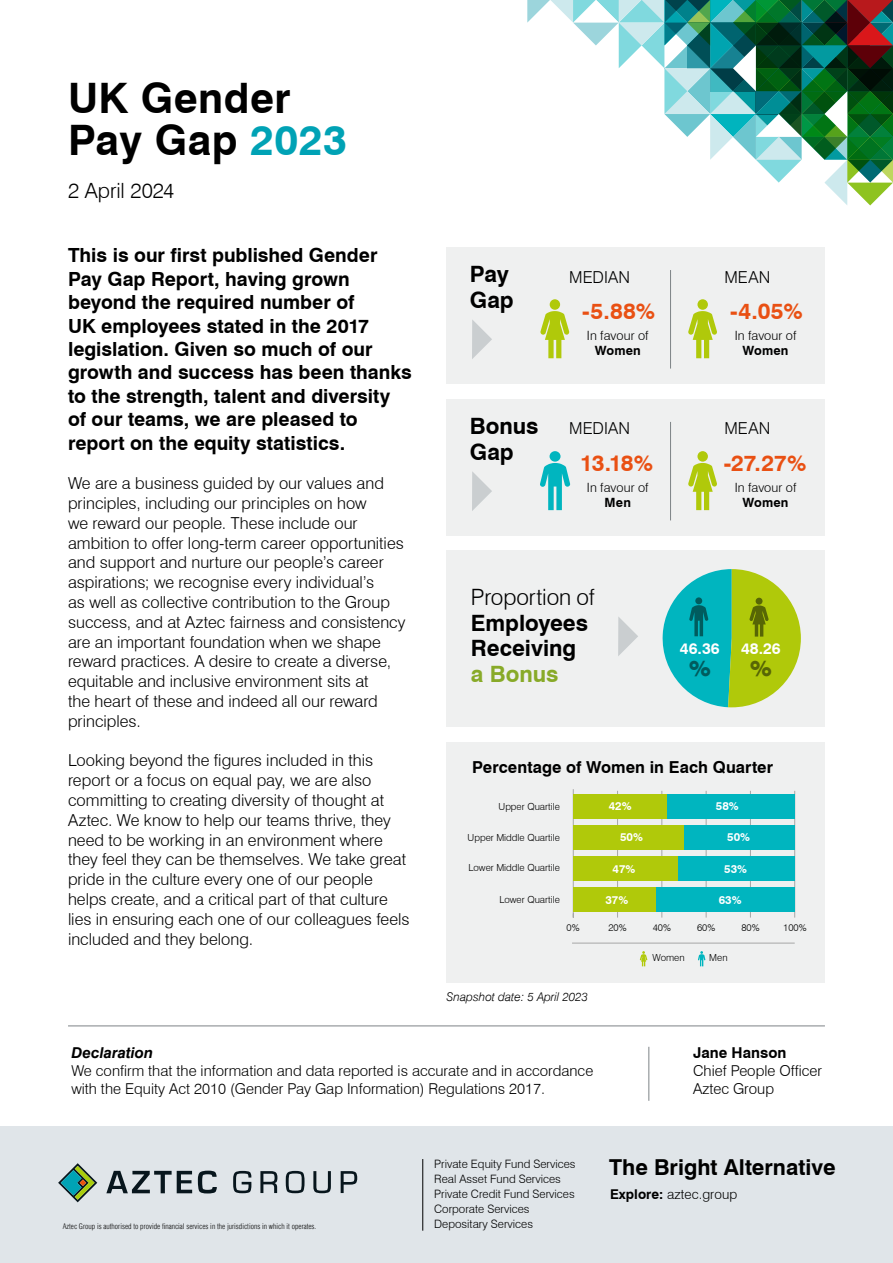
<style>
.page{position:relative;width:893px;height:1263px;background:#fff}
.page>*{position:absolute;margin:0;border:0;box-sizing:border-box;transform-origin:0 0}
.t1{font:700 42px/42px "Swiss 721 BT";letter-spacing:.01em;color:#000}
.t2{font:700 22.5px/25.5px "Swiss 721 BT";color:#000}
.t3{font:700 22.5px "Swiss 721 BT";letter-spacing:-.005em;color:#e95013}
.t4{font:300 22.5px "Swiss 721 BT";letter-spacing:-.005em;color:#000}
.t5{font:700 22.5px "Swiss 721 BT";color:#88aa28}
.t6{font:700 21.9px "Swiss 721 BT";color:#000}
.t7{font:900 21.3px "Swiss 721 BT";color:#576605}
.t8{font:900 21.3px "Swiss 721 BT";color:#005c5e}
.t9{font:300 21px "Swiss 721 BT";color:#000}
.t10{font:700 19.5px/23.4px "Swiss 721 BT";color:#000}
.t11{font:300 16.5px/19.8px "Swiss 721 BT";color:#000}
.t12{font:700 16.5px "Swiss 721 BT";letter-spacing:.005em;color:#000}
.t13{font:700 15.6px "Swiss 721 BT";color:#fff}
.t14{font:300 15px/18px "Swiss 721 BT";color:#000}
.t15{font:italic 700 15px "Swiss 721 BT";color:#000}
.t16{font:700 15px "Swiss 721 BT";color:#000}
.t17{font:300 13.5px "Swiss 721 BT";letter-spacing:.005em;color:#000}
.t18{font:300 12.75px "Swiss 721 BT";letter-spacing:.005em;color:#000}
.t19{font:700 12.75px "Swiss 721 BT";letter-spacing:.015em;color:#000}
.t20{font:italic 300 12px "Swiss 721 BT";color:#000}
.t21{font:300 11.55px/14.9px "Swiss 721 BT";color:#000}
.t22{font:700 11.55px "Swiss 721 BT";color:#fff}
.t23{font:300 9.75px "Swiss 721 BT";color:#000}
.t24{font:300 condensed 7.5px "Swiss 721 BT";letter-spacing:.005em;color:#000}
.s1{color:#00a2b5}
.s2{font-weight:700}
</style>
<div class="page">
<div style="left:446px;top:247px;width:379px;height:137px;background:#eff0f0"></div>
<div style="left:446px;top:551px;width:379px;height:176px;background:#eff0f0"></div>
<svg style="left:527px;top:0;width:366px;height:205px"></svg>
<div style="left:0;top:1127px;width:893px;height:136px;background:#e0e5e9"></div>
<svg style="left:58px;top:1163px;width:39px;height:39px"></svg>
<svg style="left:106px;top:1171px;width:86px;height:22px"></svg>
<svg style="left:198px;top:1170px;width:19px;height:23px"></svg>
<svg style="left:260px;top:1171px;width:17px;height:22px"></svg>
<svg style="left:286px;top:1171px;width:19px;height:22px"></svg>
<svg style="left:313px;top:1171px;width:18px;height:22px"></svg>
<svg style="left:341px;top:1171px;width:16px;height:22px"></svg>
<svg style="left:233px;top:1171px;width:18px;height:22px"></svg>
<hr style="left:422px;top:1159px;width:1px;height:72px;background:#000">
<hr style="left:68px;top:1025px;width:757px;height:1px;background:#7d8387">
<hr style="left:648px;top:1047px;width:1px;height:54px;background:#7d8387">
<svg style="left:662px;top:569px;width:139px;height:138px"></svg>
<div style="left:446px;top:742px;width:379px;height:240px;background:#eff0f0"></div>
<hr style="left:617px;top:791px;width:1px;height:126px;background:#a6a6a6">
<hr style="left:661px;top:791px;width:1px;height:126px;background:#a6a6a6">
<hr style="left:706px;top:791px;width:1px;height:126px;background:#a6a6a6">
<hr style="left:750px;top:791px;width:1px;height:126px;background:#a6a6a6">
<hr style="left:794px;top:791px;width:1px;height:126px;background:#a6a6a6">
<hr style="left:573px;top:789px;width:1px;height:128px;background:#a6a6a6">
<div style="left:666px;top:795px;width:129px;height:24px;background:#00b5bf"></div>
<div style="left:684px;top:826px;width:111px;height:24px;background:#00b5bf"></div>
<div style="left:677px;top:857px;width:118px;height:24px;background:#00b5bf"></div>
<div style="left:655px;top:888px;width:140px;height:24px;background:#00b5bf"></div>
<div style="left:573px;top:795px;width:93px;height:24px;background:#b0c90a"></div>
<div style="left:573px;top:826px;width:111px;height:24px;background:#b0c90a"></div>
<div style="left:573px;top:857px;width:104px;height:24px;background:#b0c90a"></div>
<div style="left:573px;top:888px;width:82px;height:24px;background:#b0c90a"></div>
<svg style="left:640px;top:951px;width:7px;height:15px"></svg>
<svg style="left:698px;top:951px;width:7px;height:15px"></svg>
<hr style="left:572px;top:943px;width:223px;height:1px;background:#a6a6a6">
<hr style="left:670px;top:270px;width:1px;height:99px;background:#7d8387">
<svg style="left:472px;top:320px;width:20px;height:39px"></svg>
<svg style="left:618px;top:617px;width:20px;height:39px"></svg>
<div style="left:550px;top:299px;width:10px;height:11px;background:#b0c90a;border-radius:50%"></div>
<svg style="left:540px;top:311px;width:29px;height:47px"></svg>
<div style="left:697px;top:299px;width:11px;height:11px;background:#b0c90a;border-radius:50%"></div>
<svg style="left:688px;top:311px;width:29px;height:47px"></svg>
<div style="left:446px;top:399px;width:379px;height:137px;background:#eff0f0"></div>
<hr style="left:670px;top:422px;width:1px;height:98px;background:#7d8387">
<svg style="left:472px;top:471px;width:20px;height:40px"></svg>
<div style="left:697px;top:451px;width:11px;height:11px;background:#b0c90a;border-radius:50%"></div>
<svg style="left:688px;top:463px;width:29px;height:47px"></svg>
<div style="left:550px;top:451px;width:10px;height:11px;background:#00b5bf;border-radius:50%"></div>
<svg style="left:540px;top:463px;width:30px;height:47px"></svg>
<h1 class="t1" style="left:68px;top:76px;width:280px">UK Gender<br>Pay Gap <span class="s1">2023</span></h1>
<p class="t9" style="left:68px;top:177px;width:108px">2 April 2024</p>
<p class="t10" style="left:68px;top:244px;width:345px">This is our first published Gender<br>Pay Gap Report, having grown beyond the required number of<br>UK employees stated in the 2017 legislation. Given so much of our growth and success has been thanks to the strength, talent and diversity of our teams, we are pleased to report on the equity statistics.</p>
<p class="t11" style="left:68px;top:473px;width:339px">We are a business guided by our values and principles, including our principles on how<br>we reward our people. These include our ambition to offer long-term career opportunities and support and nurture our people’s career aspirations; we recognise every individual’s<br>as well as collective contribution to the Group success, and at Aztec fairness and consistency are an important foundation when we shape reward practices. A desire to create a diverse, equitable and inclusive environment sits at<br>the heart of these and indeed all our reward principles.</p>
<p class="t11" style="left:68px;top:750px;width:343px">Looking beyond the figures included in this report or a focus on equal pay, we are also committing to creating diversity of thought at Aztec. We know to help our teams thrive, they need to be working in an environment where they feel they can be themselves. We take great pride in the culture every one of our people helps create, and a critical part of that culture lies in ensuring each one of our colleagues feels included and they belong.</p>
<h2 class="t2" style="left:470px;top:261px;width:45px">Pay<br>Gap</h2>
<p class="t11" style="left:569px;top:267px;width:63px">MEDIAN</p>
<h2 class="t3" style="left:582px;top:297px;width:74px">-5.88%</h2>
<p class="t11" style="left:724px;top:267px;width:48px">MEAN</p>
<h2 class="t3" style="left:730px;top:297px;width:74px">-4.05%</h2>
<p class="t18" style="left:587px;top:327px;width:63px">In favour of</p>
<p class="t19" style="left:595px;top:343px;width:48px">Women</p>
<p class="t18" style="left:735px;top:327px;width:63px">In favour of</p>
<p class="t19" style="left:742px;top:343px;width:48px">Women</p>
<h2 class="t2" style="left:470px;top:413px;width:70px">Bonus<br>Gap</h2>
<p class="t11" style="left:569px;top:418px;width:63px">MEDIAN</p>
<p class="t18" style="left:587px;top:479px;width:63px">In favour of</p>
<p class="t19" style="left:605px;top:495px;width:28px">Men</p>
<h2 class="t3" style="left:580px;top:449px;width:74px">13.18%</h2>
<p class="t11" style="left:724px;top:418px;width:48px">MEAN</p>
<h2 class="t3" style="left:724px;top:449px;width:84px">-27.27%</h2>
<p class="t18" style="left:735px;top:479px;width:63px">In favour of</p>
<p class="t19" style="left:742px;top:495px;width:48px">Women</p>
<h2 class="t4" style="left:471px;top:584px;width:125px">Proportion of</h2>
<h2 class="t2" style="left:471px;top:610px;width:119px">Employees<br>Receiving</h2>
<h2 class="t5" style="left:471px;top:660px;width:89px">a Bonus</h2>
<p class="t13" style="left:680px;top:639px;width:41px">46.36</p>
<p class="t8" style="left:689px;top:656px;width:23px">%</p>
<p class="t13" style="left:741px;top:639px;width:41px">48.26</p>
<p class="t7" style="left:750px;top:656px;width:23px">%</p>
<p class="t12" style="left:472px;top:757px;width:303px">Percentage of Women in Each Quarter</p>
<p class="t23" style="left:499px;top:800px;width:63px">Upper Quartile</p>
<p class="t23" style="left:468px;top:832px;width:94px">Upper Middle Quartile</p>
<p class="t23" style="left:468px;top:861px;width:93px">Lower Middle Quartile</p>
<p class="t23" style="left:499px;top:893px;width:62px">Lower Quartile</p>
<p class="t22" style="left:609px;top:799px;width:24px">42%</p>
<p class="t22" style="left:716px;top:799px;width:24px">58%</p>
<p class="t22" style="left:620px;top:830px;width:24px">50%</p>
<p class="t22" style="left:727px;top:830px;width:24px">50%</p>
<p class="t22" style="left:613px;top:862px;width:24px">47%</p>
<p class="t22" style="left:724px;top:862px;width:24px">53%</p>
<p class="t22" style="left:605px;top:893px;width:24px">37%</p>
<p class="t22" style="left:719px;top:893px;width:24px">63%</p>
<p class="t23" style="left:567px;top:922px;width:15px">0%</p>
<p class="t23" style="left:608px;top:922px;width:20px">20%</p>
<p class="t23" style="left:653px;top:922px;width:20px">40%</p>
<p class="t23" style="left:697px;top:922px;width:20px">60%</p>
<p class="t23" style="left:741px;top:922px;width:20px">80%</p>
<p class="t23" style="left:783px;top:922px;width:25px">100%</p>
<p class="t20" style="left:446px;top:989px;width:143px">Snapshot date: 5 April 2023</p>
<p class="t23" style="left:653px;top:952px;width:34px">Women</p>
<p class="t23" style="left:709px;top:952px;width:20px">Men</p>
<p class="t15" style="left:71px;top:1044px;width:83px">Declaration</p>
<p class="t14" style="left:71px;top:1062px;width:523px">We confirm that the information and data reported is accurate and in accordance with the Equity Act 2010 (Gender Pay Gap Information) Regulations 2017.</p>
<p class="t16" style="left:693px;top:1044px;width:95px">Jane Hanson</p>
<p class="t14" style="left:693px;top:1062px;width:130px">Chief People Officer<br>Aztec Group</p>
<p class="t24" style="left:63px;top:1221px;width:255px">Aztec Group is authorised to provide financial services in the jurisdictions in which it operates.</p>
<p class="t21" style="left:434px;top:1157px;width:143px">Private Equity Fund Services<br>Real Asset Fund Services<br>Private Credit Fund Services<br>Corporate Services<br>Depositary Services</p>
<h3 class="t6" style="left:609px;top:1153px;width:228px">The Bright Alternative</h3>
<p class="t17" style="left:610px;top:1185px;width:129px"><span class="s2">Explore:</span> aztec.group</p>
</div>
